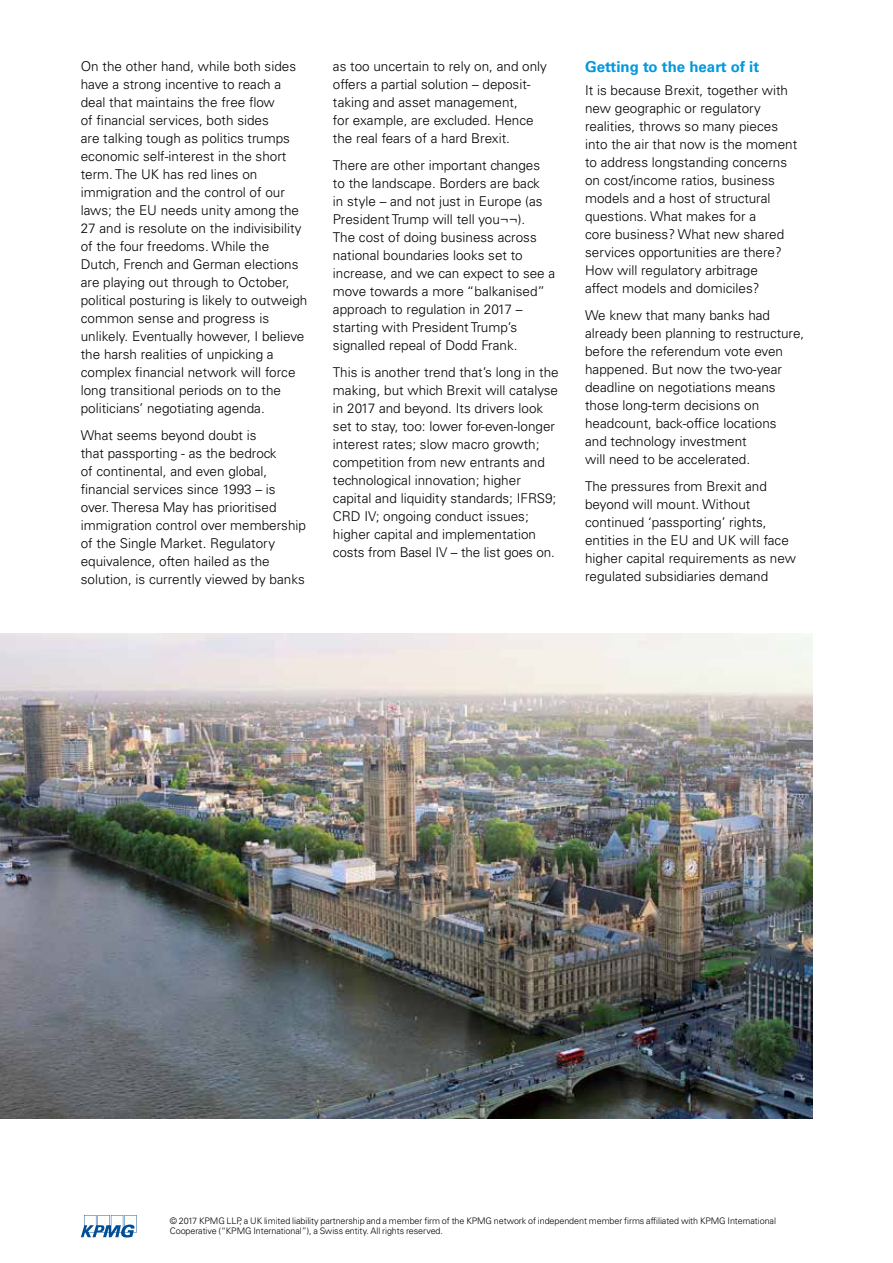
<style>
.page{position:relative;width:893px;height:1263px;background:#fff}
.page>*{position:absolute;margin:0;border:0;box-sizing:border-box;transform-origin:0 0}
.t1{font:700 15px "Univers LT Std";color:#0098dc}
.t2{font:300 13.5px/18px "Univers LT Std";color:#000}
.t3{font:300 9px/10.8px "Univers LT Std";letter-spacing:-.01em;color:#000}
</style>
<div class="page">
<svg style="left:81px;top:1215px;width:56px;height:22px"></svg>
<img style="left:0;top:634px;width:812px;height:484px">
<p class="t2" style="left:81px;top:58px;width:228px">On the other hand, while both sides have a strong incentive to reach a deal that maintains the free flow<br>of financial services, both sides<br>are talking tough as politics trumps economic self-interest in the short term. The UK has red lines on immigration and the control of our laws; the EU needs unity among the 27 and is resolute on the indivisibility of the four freedoms. While the Dutch, French and German elections are playing out through to October, political posturing is likely to outweigh common sense and progress is unlikely. Eventually however, I believe the harsh realities of unpicking a complex financial network will force long transitional periods on to the politicians’ negotiating agenda.</p>
<p class="t2" style="left:81px;top:426px;width:227px">What seems beyond doubt is<br>that passporting - as the bedrock<br>of continental, and even global, financial services since 1993 – is over. Theresa May has prioritised immigration control over membership of the Single Market. Regulatory equivalence, often hailed as the solution, is currently viewed by banks</p>
<p class="t2" style="left:333px;top:57px;width:216px">as too uncertain to rely on, and only offers a partial solution – deposit&shy;taking and asset management,<br>for example, are excluded. Hence the real fears of a hard Brexit.</p>
<p class="t2" style="left:333px;top:156px;width:224px">There are other important changes to the landscape. Borders are back<br>in style – and not just in Europe (as President Trump will tell you¬¬).<br>The cost of doing business across national boundaries looks set to increase, and we can expect to see a move towards a more “balkanised” approach to regulation in 2017 – starting with President Trump’s signalled repeal of Dodd Frank.</p>
<p class="t2" style="left:333px;top:363px;width:227px">This is another trend that’s long in the making, but which Brexit will catalyse in 2017 and beyond. Its drivers look set to stay, too: lower for-even-longer interest rates; slow macro growth; competition from new entrants and technological innovation; higher capital and liquidity standards; IFRS9; CRD IV; ongoing conduct issues; higher capital and implementation costs from Basel IV – the list goes on.</p>
<p class="t1" style="left:585px;top:58px;width:176px">Getting to the heart of it</p>
<p class="t2" style="left:585px;top:81px;width:214px">It is because Brexit, together with new geographic or regulatory realities, throws so many pieces into the air that now is the moment to address longstanding concerns on cost/income ratios, business models and a host of structural questions. What makes for a<br>core business? What new shared services opportunities are there?<br>How will regulatory arbitrage<br>affect models and domiciles?</p>
<p class="t2" style="left:585px;top:306px;width:221px">We knew that many banks had already been planning to restructure, before the referendum vote even happened. But now the two-year deadline on negotiations means those long-term decisions on headcount, back-office locations<br>and technology investment<br>will need to be accelerated.</p>
<p class="t2" style="left:585px;top:477px;width:212px">The pressures from Brexit and beyond will mount. Without continued ‘passporting’ rights, entities in the EU and UK will face higher capital requirements as new regulated subsidiaries demand</p>
<p class="t3" style="left:170px;top:1215px;width:608px">© 2017 KPMG LLP, a UK limited liability partnership and a member firm of the KPMG network of independent member firms affiliated with KPMG International<br>Cooperative (“KPMG International”), a Swiss entity. All rights reserved.</p>
</div>
